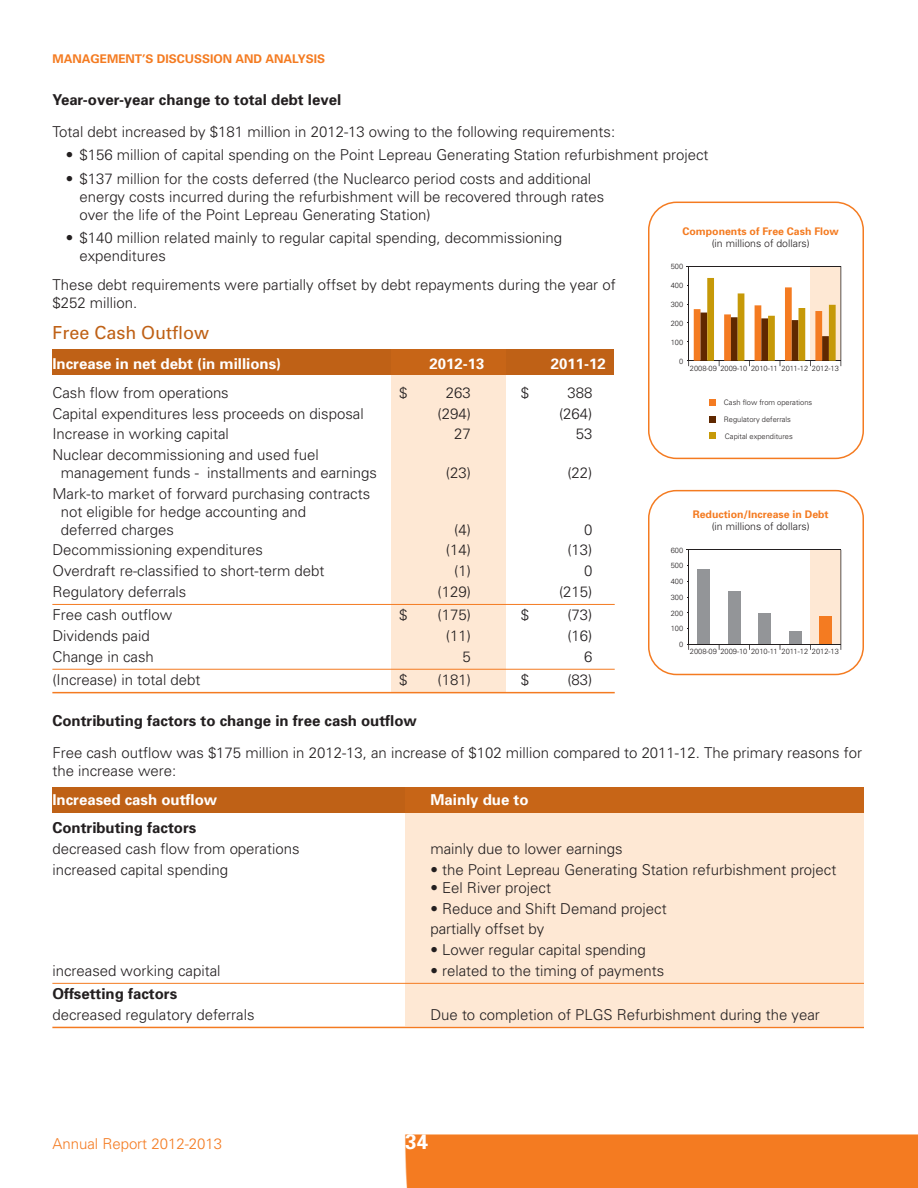
<style>
.page{position:relative;width:918px;height:1188px;background:#fff}
.page>*{position:absolute;margin:0;border:0;box-sizing:border-box;transform-origin:0 0}
.t1{font:700 21px "Univers";color:#fff}
.t2{font:18px "Univers";color:#bf6116}
.t3{font:300 15px/18px "Univers";color:#231f20}
.t4{font:700 15px "Univers";color:#231f20}
.t5{font:700 15px "Univers";color:#fff}
.t6{font:300 15px "Univers";color:#f47b21}
.t7{font:700 12px "Univers";color:#f47b21}
.t8{font:700 10.5px "Univers";color:#f47b21}
.t9{font:300 10.5px "Univers";color:#231f20}
.t10{font:300 7.5px/15.8px "Univers";color:#231f20;text-align:right}
</style>
<div class="page">
<div style="left:52px;top:787px;width:812px;height:26px;background:#bf6116"></div>
<div style="left:405px;top:813px;width:459px;height:213px;background:#fee8d4"></div>
<div style="left:405px;top:787px;width:459px;height:26px;background:#c76517"></div>
<div style="left:52px;top:349px;width:562px;height:26px;background:#bf6116"></div>
<div style="left:392px;top:375px;width:114px;height:318px;background:#fee8d4"></div>
<div style="left:392px;top:349px;width:114px;height:26px;background:#c76517"></div>
<div style="left:405px;top:1134px;width:513px;height:54px;background:#f47b21"></div>
<hr style="left:52px;top:604px;width:563px;height:1px;background:#f47b21">
<hr style="left:52px;top:669px;width:563px;height:1px;background:#f47b21">
<hr style="left:52px;top:692px;width:563px;height:1px;background:#f47b21">
<hr style="left:52px;top:983px;width:812px;height:1px;background:#f47b21">
<hr style="left:52px;top:1027px;width:812px;height:1px;background:#f47b21">
<svg style="left:648px;top:202px;width:216px;height:257px"></svg>
<svg style="left:648px;top:490px;width:216px;height:185px"></svg>
<p class="t7" style="left:52px;top:54px;width:274px">MANAGEMENT’S DISCUSSION AND ANALYSIS</p>
<p class="t4" style="left:52px;top:94px;width:290px">Year-over-year change to total debt level</p>
<p class="t3" style="left:52px;top:124px;width:564px">Total debt increased by $181 million in 2012-13 owing to the following requirements:</p>
<p class="t3" style="left:66px;top:147px;width:644px">• $156 million of capital spending on the Point Lepreau Generating Station refurbishment project</p>
<p class="t3" style="left:79px;top:171px;width:527px;text-indent:-14px">• $137 million for the costs deferred (the Nuclearco period costs and additional energy costs incurred during the refurbishment will be recovered through rates over the life of the Point Lepreau Generating Station)</p>
<p class="t3" style="left:79px;top:230px;width:484px;text-indent:-14px">• $140 million related mainly to regular capital spending, decommissioning expenditures</p>
<p class="t3" style="left:52px;top:277px;width:565px">These debt requirements were partially offset by debt repayments during the year of $252 million.</p>
<p class="t2" style="left:52px;top:326px;width:158px">Free Cash Outflow</p>
<p class="t5" style="left:52px;top:358px;width:230px">Increase in net debt (in millions)</p>
<p class="t5" style="left:429px;top:358px;width:56px">2012-13</p>
<p class="t5" style="left:551px;top:358px;width:56px">2011-12</p>
<p class="t3" style="left:52px;top:385px;width:178px">Cash flow from operations</p>
<p class="t3" style="left:399px;top:385px;width:10px">$</p>
<p class="t3" style="left:446px;top:385px;width:26px">263</p>
<p class="t3" style="left:521px;top:385px;width:10px">$</p>
<p class="t3" style="left:567px;top:385px;width:26px">388</p>
<p class="t3" style="left:52px;top:406px;width:313px">Capital expenditures less proceeds on disposal</p>
<p class="t3" style="left:438px;top:406px;width:35px">(294)</p>
<p class="t3" style="left:559px;top:406px;width:35px">(264)</p>
<p class="t3" style="left:52px;top:426px;width:178px">Increase in working capital</p>
<p class="t3" style="left:454px;top:426px;width:18px">27</p>
<p class="t3" style="left:576px;top:426px;width:18px">53</p>
<p class="t3" style="left:61px;top:447px;width:318px;text-indent:-8px">Nuclear decommissioning and used fuel management funds - installments and earnings</p>
<p class="t8" style="left:683px;top:227px;width:158px">Components of Free Cash Flow</p>
<p class="t9" style="left:712px;top:239px;width:99px">(in millions of dollars)</p>
<p class="t10" style="left:671px;top:259px;width:14px">500</p>
<p class="t10" style="left:671px;top:278px;width:14px">400</p>
<p class="t10" style="left:671px;top:297px;width:14px">300</p>
<p class="t10" style="left:671px;top:316px;width:14px">200</p>
<p class="t10" style="left:671px;top:335px;width:14px">100</p>
<p class="t10" style="left:679px;top:354px;width:6px">0</p>
<p class="t10" style="left:690px;top:361px;width:151px">2008-09 2009-10 2010-11 2011-12 2012-13</p>
<p class="t10" style="left:724px;top:395px;width:90px">Cash flow from operations</p>
<p class="t10" style="left:724px;top:412px;width:69px">Regulatory deferrals</p>
<p class="t10" style="left:725px;top:429px;width:69px">Capital expenditures</p>
<p class="t3" style="left:446px;top:465px;width:26px">(23)</p>
<p class="t3" style="left:567px;top:465px;width:26px">(22)</p>
<p class="t3" style="left:61px;top:486px;width:311px;text-indent:-8px">Mark-to market of forward purchasing contracts not eligible for hedge accounting and<br>deferred charges</p>
<p class="t3" style="left:454px;top:522px;width:18px">(4)</p>
<p class="t3" style="left:584px;top:522px;width:10px">0</p>
<p class="t8" style="left:693px;top:511px;width:137px">Reduction/Increase in Debt</p>
<p class="t9" style="left:712px;top:523px;width:99px">(in millions of dollars)</p>
<p class="t3" style="left:52px;top:542px;width:212px">Decommissioning expenditures</p>
<p class="t3" style="left:446px;top:542px;width:26px">(14)</p>
<p class="t3" style="left:567px;top:542px;width:26px">(13)</p>
<p class="t3" style="left:52px;top:563px;width:274px">Overdraft re-classified to short-term debt</p>
<p class="t3" style="left:454px;top:563px;width:18px">(1)</p>
<p class="t3" style="left:584px;top:563px;width:10px">0</p>
<p class="t3" style="left:52px;top:584px;width:135px">Regulatory deferrals</p>
<p class="t3" style="left:438px;top:584px;width:35px">(129)</p>
<p class="t3" style="left:559px;top:584px;width:35px">(215)</p>
<p class="t3" style="left:52px;top:607px;width:121px">Free cash outflow</p>
<p class="t3" style="left:399px;top:607px;width:10px">$</p>
<p class="t3" style="left:438px;top:607px;width:35px">(175)</p>
<p class="t3" style="left:521px;top:607px;width:10px">$</p>
<p class="t3" style="left:567px;top:607px;width:26px">(73)</p>
<p class="t3" style="left:52px;top:628px;width:99px">Dividends paid</p>
<p class="t3" style="left:446px;top:628px;width:26px">(11)</p>
<p class="t3" style="left:567px;top:628px;width:26px">(16)</p>
<p class="t3" style="left:52px;top:649px;width:103px">Change in cash</p>
<p class="t3" style="left:463px;top:649px;width:10px">5</p>
<p class="t3" style="left:584px;top:649px;width:10px">6</p>
<p class="t3" style="left:52px;top:672px;width:150px">(Increase) in total debt</p>
<p class="t3" style="left:399px;top:672px;width:10px">$</p>
<p class="t3" style="left:438px;top:672px;width:35px">(181)</p>
<p class="t3" style="left:521px;top:672px;width:10px">$</p>
<p class="t3" style="left:567px;top:672px;width:26px">(83)</p>
<p class="t4" style="left:52px;top:715px;width:366px">Contributing factors to change in free cash outflow</p>
<p class="t3" style="left:52px;top:745px;width:811px">Free cash outflow was $175 million in 2012-13, an increase of $102 million compared to 2011-12. The primary reasons for the increase were:</p>
<p class="t5" style="left:52px;top:794px;width:166px">Increased cash outflow</p>
<p class="t5" style="left:430px;top:794px;width:100px">Mainly due to</p>
<p class="t4" style="left:52px;top:823px;width:145px">Contributing factors</p>
<p class="t3" style="left:52px;top:841px;width:249px">decreased cash flow from operations</p>
<p class="t3" style="left:430px;top:841px;width:194px">mainly due to lower earnings</p>
<p class="t3" style="left:52px;top:862px;width:177px">increased capital spending</p>
<p class="t3" style="left:430px;top:862px;width:408px">• the Point Lepreau Generating Station refurbishment project</p>
<p class="t3" style="left:430px;top:880px;width:122px">• Eel River project</p>
<p class="t3" style="left:430px;top:899px;width:238px;line-height:20.7px">• Reduce and Shift Demand project partially offset by</p>
<p class="t3" style="left:430px;top:942px;width:217px">• Lower regular capital spending</p>
<p class="t3" style="left:52px;top:963px;width:170px">increased working capital</p>
<p class="t3" style="left:430px;top:963px;width:235px">• related to the timing of payments</p>
<p class="t4" style="left:52px;top:988px;width:126px">Offsetting factors</p>
<p class="t3" style="left:52px;top:1007px;width:204px">decreased regulatory deferrals</p>
<p class="t3" style="left:430px;top:1007px;width:391px">Due to completion of PLGS Refurbishment during the year</p>
<p class="t10" style="left:671px;top:543px;width:14px">600<br>500<br>400<br>300<br>200<br>100<br>0</p>
<p class="t10" style="left:690px;top:645px;width:151px">2008-09 2009-10 2010-11 2011-12 2012-13</p>
<p class="t6" style="left:52px;top:1138px;width:171px">Annual Report 2012-2013</p>
<h1 class="t1" style="left:405px;top:1134px;width:25px">34</h1>
</div>
